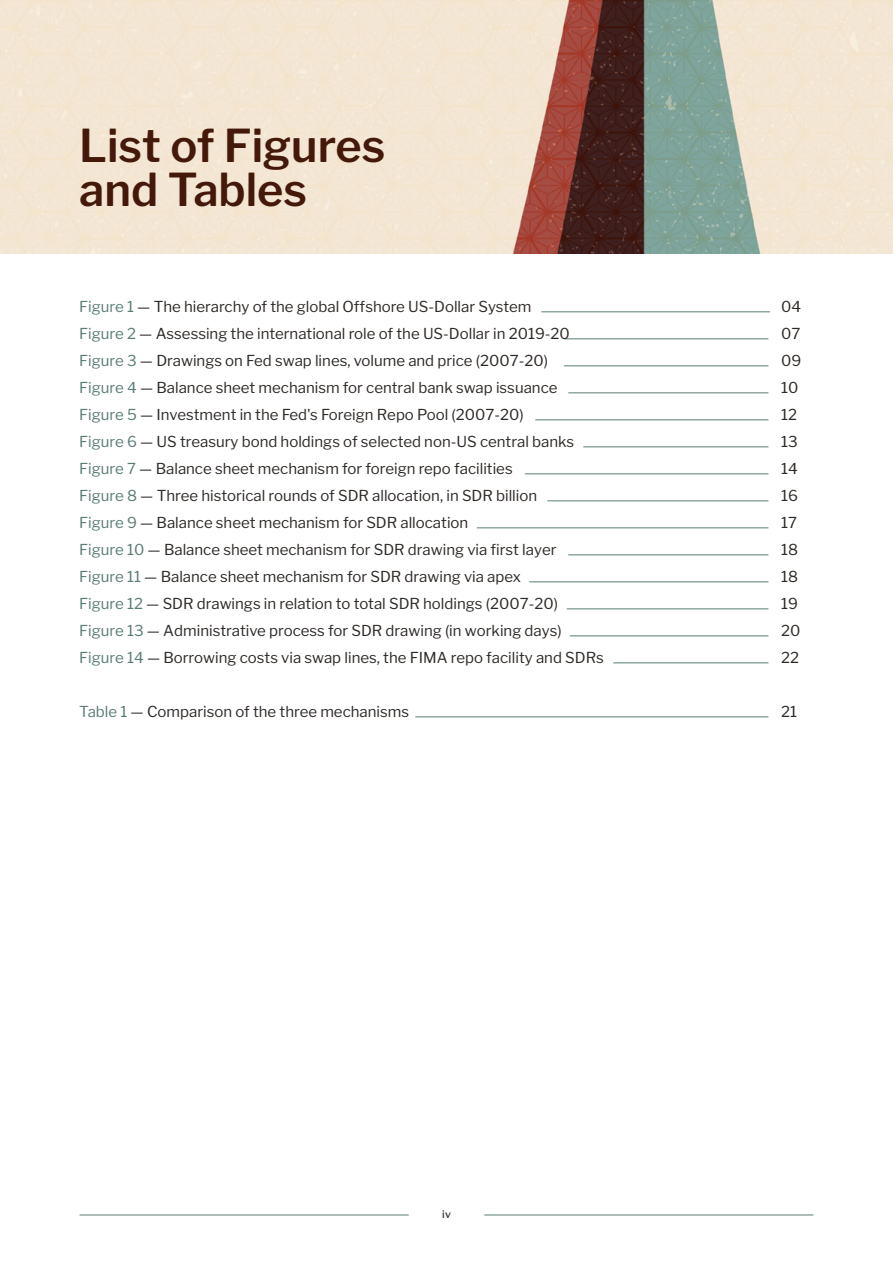
<style>
.page{position:relative;width:893px;height:1263px;background:#fff}
.page>*{position:absolute;margin:0;border:0;box-sizing:border-box;transform-origin:0 0}
.t1{font:600 45px/43.5px "Libre Franklin";color:#44190a}
.t2{font:15px "Libre Franklin";color:#2d2926}
.t3{font:500 10.5px "Libre Franklin";color:#2d2926}
.s1{color:#5a7d77}
</style>
<div class="page">
<hr style="left:80px;top:1214px;width:329px;height:1px;background:#5a7d77">
<hr style="left:484px;top:1214px;width:329px;height:1px;background:#5a7d77">
<img style="left:0;top:0;width:893px;height:253px">
<hr style="left:541px;top:312px;width:229px;height:1px;background:#5a7d77">
<hr style="left:564px;top:339px;width:204px;height:1px;background:#5a7d77">
<hr style="left:564px;top:366px;width:204px;height:1px;background:#5a7d77">
<hr style="left:568px;top:393px;width:200px;height:1px;background:#5a7d77">
<hr style="left:535px;top:420px;width:233px;height:1px;background:#5a7d77">
<hr style="left:583px;top:447px;width:185px;height:1px;background:#5a7d77">
<hr style="left:525px;top:474px;width:243px;height:1px;background:#5a7d77">
<hr style="left:547px;top:501px;width:221px;height:1px;background:#5a7d77">
<hr style="left:477px;top:528px;width:291px;height:1px;background:#5a7d77">
<hr style="left:568px;top:555px;width:200px;height:1px;background:#5a7d77">
<hr style="left:529px;top:582px;width:239px;height:1px;background:#5a7d77">
<hr style="left:567px;top:609px;width:201px;height:1px;background:#5a7d77">
<hr style="left:570px;top:636px;width:198px;height:1px;background:#5a7d77">
<hr style="left:613px;top:663px;width:155px;height:1px;background:#5a7d77">
<hr style="left:415px;top:717px;width:353px;height:1px;background:#5a7d77">
<h1 class="t1" style="left:79px;top:124px;width:308px">List of Figures and Tables</h1>
<p class="t2" style="left:79px;top:298px;width:454px"><span class="s1">Figure 1</span> — The hierarchy of the global Offshore US-Dollar System</p>
<p class="t2" style="left:781px;top:298px;width:22px">04</p>
<p class="t2" style="left:79px;top:325px;width:492px"><span class="s1">Figure 2</span> — Assessing the international role of the US-Dollar in 2019-20</p>
<p class="t2" style="left:781px;top:325px;width:21px">07</p>
<p class="t2" style="left:79px;top:352px;width:470px"><span class="s1">Figure 3</span> — Drawings on Fed swap lines, volume and price (2007-20)</p>
<p class="t2" style="left:781px;top:352px;width:22px">09</p>
<p class="t2" style="left:79px;top:379px;width:480px"><span class="s1">Figure 4</span> — Balance sheet mechanism for central bank swap issuance</p>
<p class="t2" style="left:781px;top:379px;width:19px">10</p>
<p class="t2" style="left:79px;top:406px;width:446px"><span class="s1">Figure 5</span> — Investment in the Fed's Foreign Repo Pool (2007-20)</p>
<p class="t2" style="left:781px;top:406px;width:17px">12</p>
<p class="t2" style="left:79px;top:433px;width:496px"><span class="s1">Figure 6</span> — US treasury bond holdings of selected non-US central banks</p>
<p class="t2" style="left:781px;top:433px;width:18px">13</p>
<p class="t2" style="left:79px;top:460px;width:435px"><span class="s1">Figure 7</span> — Balance sheet mechanism for foreign repo facilities</p>
<p class="t2" style="left:781px;top:460px;width:18px">14</p>
<p class="t2" style="left:79px;top:487px;width:459px"><span class="s1">Figure 8</span> — Three historical rounds of SDR allocation, in SDR billion</p>
<p class="t2" style="left:781px;top:487px;width:18px">16</p>
<p class="t2" style="left:79px;top:514px;width:391px"><span class="s1">Figure 9</span> — Balance sheet mechanism for SDR allocation</p>
<p class="t2" style="left:781px;top:514px;width:17px">17</p>
<p class="t2" style="left:79px;top:541px;width:479px"><span class="s1">Figure 10</span> — Balance sheet mechanism for SDR drawing via first layer</p>
<p class="t2" style="left:781px;top:541px;width:18px">18</p>
<p class="t2" style="left:79px;top:568px;width:443px"><span class="s1">Figure 11</span> — Balance sheet mechanism for SDR drawing via apex</p>
<p class="t2" style="left:781px;top:568px;width:18px">18</p>
<p class="t2" style="left:79px;top:595px;width:480px"><span class="s1">Figure 12</span> — SDR drawings in relation to total SDR holdings (2007-20)</p>
<p class="t2" style="left:781px;top:595px;width:18px">19</p>
<p class="t2" style="left:79px;top:622px;width:484px"><span class="s1">Figure 13</span> — Administrative process for SDR drawing (in working days)</p>
<p class="t2" style="left:781px;top:622px;width:21px">20</p>
<p class="t2" style="left:79px;top:649px;width:526px"><span class="s1">Figure 14</span> — Borrowing costs via swap lines, the FIMA repo facility and SDRs</p>
<p class="t2" style="left:781px;top:649px;width:19px">22</p>
<p class="t2" style="left:79px;top:703px;width:331px"><span class="s1">Table 1</span> — Comparison of the three mechanisms</p>
<p class="t2" style="left:781px;top:703px;width:17px">21</p>
<p class="t3" style="left:442px;top:1208px;width:10px">iv</p>
</div>
